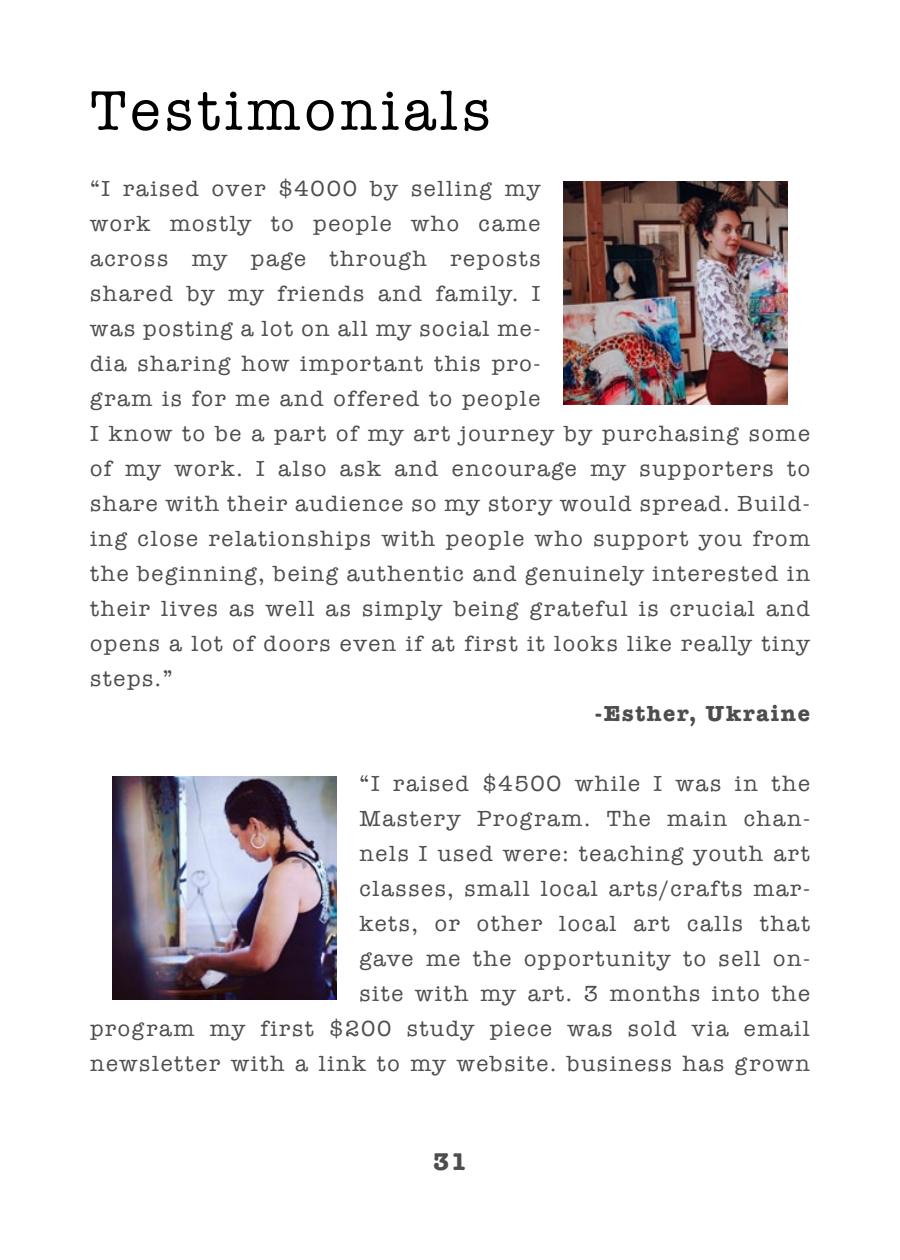
<style>
.page{position:relative;width:900px;height:1260px;background:#fff}
.page>*{position:absolute;margin:0;border:0;box-sizing:border-box;transform-origin:0 0}
.t1{font:57.5px "American Typewriter";letter-spacing:.075em;color:#000}
.t2{font:700 25px "American Typewriter";color:#4d4d4f}
.t3{font:22.5px/35px "American Typewriter";letter-spacing:.075em;color:#4d4d4f}
.t4{font:700 22.5px "American Typewriter";color:#4d4d4f}
</style>
<div class="page">
<img style="left:563px;top:182px;width:225px;height:223px">
<img style="left:112px;top:777px;width:225px;height:223px">
<h1 class="t1" style="left:90px;top:67px;width:402px">Testimonials</h1>
<p class="t3" style="left:90px;top:170px;width:722px">“I raised over $4000 by selling my<br>work mostly to people who came<br>across my page through reposts<br>shared by my friends and family. I<br>was posting a lot on all my social me-<br>dia sharing how important this pro-<br>gram is for me and offered to people<br>I know to be a part of my art journey by purchasing some of my work. I also ask and encourage my supporters to share with their audience so my story would spread. Build&shy;ing close relationships with people who support you from the beginning, being authentic and genuinely interested in their lives as well as simply being grateful is crucial and opens a lot of doors even if at first it looks like really tiny steps.”</p>
<p class="t4" style="left:595px;top:694px;width:217px">-Esther, Ukraine</p>
<p class="t3" style="left:90px;top:765px;width:722px;text-align:right">“I raised $450O while I was in the<br>Mastery Program. The main chan-<br>nels I used were: teaching youth art<br>classes, small local arts/crafts mar-<br>kets, or other local art calls that<br>gave me the opportunity to sell on-<br>site with my art. 3 months into the<br>program my first $200 study piece was sold via email newsletter with a link to my website. business has grown</p>
<p class="t2" style="left:433px;top:1140px;width:35px">31</p>
</div>
